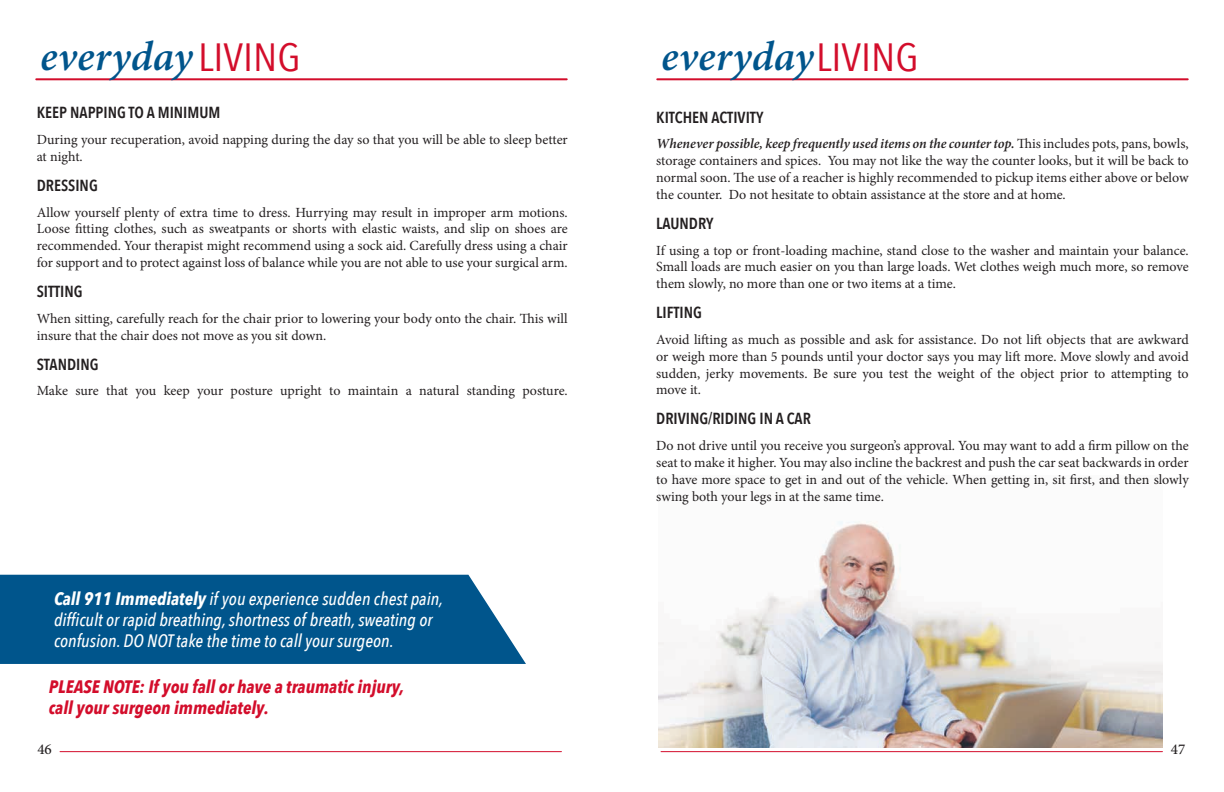
<style>
.page{position:relative;width:1224px;height:792px;background:#fff}
.page>*{position:absolute;margin:0;border:0;box-sizing:border-box;transform-origin:0 0}
.t1{font:italic 600 42px "Minion Pro";color:#00558c}
.t2{font:italic 500 18px/21px "Avenir Next Condensed";color:#fff}
.t3{font:italic 700 18px/21px "Avenir Next Condensed";color:#d30d2b}
.t4{font:600 16px "Avenir Next Condensed";color:#231f20}
.t5{font:500 15px "Minion Pro";color:#231f20}
.t6{font:14px/16.8px "Minion Pro";letter-spacing:-.005em;color:#231f20;text-align:justify}
.s1{font-family:"Avenir Next Condensed";font-weight:400;font-style:normal;font-size:39.3px;color:#d30d2b}
.s2{font-weight:700}
.s3{font-weight:600;font-style:italic}
</style>
<div class="page">
<hr style="left:60px;top:751px;width:501px;height:1px;background:#d30d2b">
<hr style="left:661px;top:751px;width:501px;height:1px;background:#d30d2b">
<img style="left:659px;top:521px;width:504px;height:226px">
<hr style="left:36px;top:78px;width:531px;height:2px;background:#d30d2b">
<div style="left:0;top:575px;width:526px;height:89px;background:#00558c"></div>
<hr style="left:657px;top:78px;width:531px;height:2px;background:#d30d2b">
<h1 class="t1" style="left:40px;top:27px;width:262px">everyday <span class="s1">LIVING</span></h1>
<p class="t4" style="left:37px;top:99px;width:185px">KEEP NAPPING TO A MINIMUM</p>
<p class="t6" style="left:37px;top:131px;width:533px">During your recuperation, avoid napping during the day so that you will be able to sleep better at night.</p>
<p class="t4" style="left:37px;top:171px;width:63px">DRESSING</p>
<p class="t6" style="left:37px;top:204px;width:533px">Allow yourself plenty of extra time to dress. Hurrying may result in improper arm motions.<br>Loose fitting clothes, such as sweatpants or shorts with elastic waists, and slip on shoes are recommended. Your therapist might recommend using a sock aid. Carefully dress using a chair for support and to protect against loss of balance while you are not able to use your surgical arm.</p>
<p class="t4" style="left:37px;top:278px;width:47px">SITTING</p>
<p class="t6" style="left:37px;top:310px;width:533px">When sitting, carefully reach for the chair prior to lowering your body onto the chair. This will insure that the chair does not move as you sit down.</p>
<p class="t4" style="left:37px;top:350px;width:63px">STANDING</p>
<p class="t6" style="left:37px;top:383px;width:533px">Make sure that you keep your posture upright to maintain a natural standing posture.</p>
<p class="t2" style="left:54px;top:588px;width:391px"><span class="s2">Call 911 Immediately</span> if you experience sudden chest pain, difficult or rapid breathing, shortness of breath, sweating or confusion. DO NOT take the time to call your surgeon.</p>
<p class="t3" style="left:49px;top:676px;width:357px">PLEASE NOTE: If you fall or have a traumatic injury, call your surgeon immediately.</p>
<h1 class="t1" style="left:661px;top:27px;width:259px">everyday<span class="s1">LIVING</span></h1>
<p class="t4" style="left:656px;top:103px;width:109px">KITCHEN ACTIVITY</p>
<p class="t6" style="left:656px;top:136px;width:534px"><span class="s3">Whenever possible, keep frequently used items on the counter top.</span> This includes pots, pans, bowls, storage containers and spices. You may not like the way the counter looks, but it will be back to normal soon. The use of a reacher is highly recommended to pickup items either above or below the counter. Do not hesitate to obtain assistance at the store and at home.</p>
<p class="t4" style="left:656px;top:209px;width:59px">LAUNDRY</p>
<p class="t6" style="left:656px;top:242px;width:534px">If using a top or front-loading machine, stand close to the washer and maintain your balance.<br>Small loads are much easier on you than large loads. Wet clothes weigh much more, so remove them slowly, no more than one or two items at a time.</p>
<p class="t4" style="left:656px;top:299px;width:47px">LIFTING</p>
<p class="t6" style="left:656px;top:331px;width:534px">Avoid lifting as much as possible and ask for assistance. Do not lift objects that are awkward or weigh more than 5 pounds until your doctor says you may lift more. Move slowly and avoid sudden, jerky movements. Be sure you test the weight of the object prior to attempting to move it.</p>
<p class="t4" style="left:656px;top:405px;width:156px">DRIVING/RIDING IN A CAR</p>
<p class="t6" style="left:656px;top:437px;width:534px">Do not drive until you receive you surgeon’s approval. You may want to add a firm pillow on the seat to make it higher. You may also incline the backrest and push the car seat backwards in order to have more space to get in and out of the vehicle. When getting in, sit first, and then slowly swing both your legs in at the same time.</p>
<p class="t5" style="left:37px;top:739px;width:16px">46</p>
<p class="t5" style="left:1171px;top:739px;width:16px">47</p>
</div>
